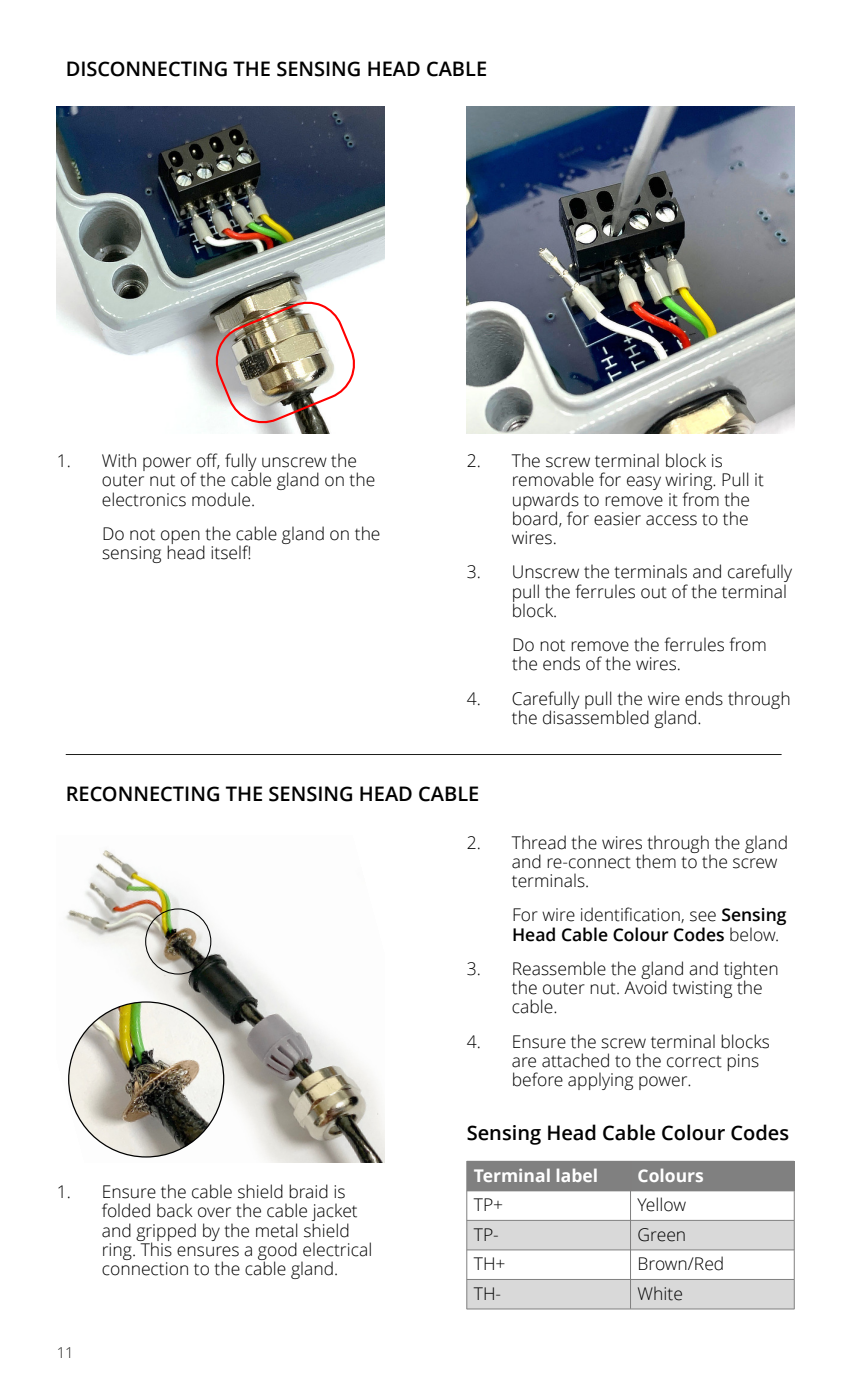
<style>
.page{position:relative;width:851px;height:1382px;background:#fff}
.page>*{position:absolute;margin:0;border:0;box-sizing:border-box;transform-origin:0 0}
.t1{font:600 20px "Open Sans";color:#000}
.t2{font:300 17.5px/19.2px "Open Sans";color:#000}
.t3{font:700 17.5px "Open Sans";color:#fff}
.t4{font:300 15px "Open Sans";color:#1d1d1b}
.s1{font-weight:600}
</style>
<div class="page">
<hr style="left:66px;top:754px;width:715px;height:1px;background:#1d1d1b">
<svg style="left:57px;top:106px;width:327px;height:327px"></svg>
<img style="left:466px;top:106px;width:328px;height:327px">
<img style="left:66px;top:850px;width:318px;height:312px">
<img style="left:213px;top:299px;width:144px;height:127px">
<div style="left:145px;top:908px;width:66px;height:67px;border:1px solid #000;border-radius:50%"></div>
<img style="left:69px;top:1002px;width:155px;height:155px;border-radius:50%">
<div style="left:466px;top:1161px;width:328px;height:30px;background:#808080"></div>
<svg style="left:466px;top:1191px;width:328px;height:117px"></svg>
<hr style="left:630px;top:1161px;width:1px;height:148px;background:#807f7f">
<hr style="left:466px;top:1220px;width:328px;height:1px;background:#808080">
<hr style="left:466px;top:1249px;width:328px;height:1px;background:#808080">
<hr style="left:466px;top:1279px;width:328px;height:1px;background:#808080">
<hr style="left:466px;top:1308px;width:328px;height:1px;background:#808080">
<p class="t1" style="left:66px;top:61px;width:423px">DISCONNECTING THE SENSING HEAD CABLE</p>
<p class="t2" style="left:102px;top:453px;width:275px;text-indent:-45px">1. With power off, fully unscrew the outer nut of the cable gland on the electronics module.</p>
<p class="t2" style="left:102px;top:526px;width:280px">Do not open the cable gland on the sensing head itself!</p>
<p class="t2" style="left:511px;top:453px;width:254px;text-indent:-45px">2. The screw terminal block is removable for easy wiring. Pull it upwards to remove it from the board, for easier access to the wires.</p>
<p class="t2" style="left:511px;top:564px;width:282px;text-indent:-45px">3. Unscrew the terminals and carefully pull the ferrules out of the terminal block.</p>
<p class="t2" style="left:512px;top:637px;width:256px">Do not remove the ferrules from the ends of the wires.</p>
<p class="t2" style="left:511px;top:690px;width:280px;text-indent:-45px">4. Carefully pull the wire ends through the disassembled gland.</p>
<p class="t1" style="left:66px;top:786px;width:415px">RECONNECTING THE SENSING HEAD CABLE</p>
<p class="t2" style="left:102px;top:1184px;width:272px;text-indent:-45px">1. Ensure the cable shield braid is folded back over the cable jacket and gripped by the metal shield ring. This ensures a good electrical connection to the cable gland.</p>
<p class="t4" style="left:57px;top:1346px;width:19px">11</p>
<p class="t2" style="left:511px;top:834px;width:278px;text-indent:-45px">2. Thread the wires through the gland and re-connect them to the screw terminals.</p>
<p class="t2" style="left:512px;top:907px;width:276px">For wire identification, see <span class="s1">Sensing<br>Head Cable Colour Codes</span> below.</p>
<p class="t2" style="left:511px;top:960px;width:268px;text-indent:-45px">3. Reassemble the gland and tighten the outer nut. Avoid twisting the cable.</p>
<p class="t2" style="left:511px;top:1033px;width:260px;text-indent:-45px">4. Ensure the screw terminal blocks are attached to the correct pins before applying power.</p>
<p class="t1" style="left:466px;top:1125px;width:324px">Sensing Head Cable Colour Codes</p>
<p class="t3" style="left:474px;top:1168px;width:126px">Terminal label</p>
<p class="t3" style="left:637px;top:1168px;width:68px">Colours</p>
<p class="t2" style="left:474px;top:1197px;width:31px">TP+</p>
<p class="t2" style="left:637px;top:1197px;width:50px">Yellow</p>
<p class="t2" style="left:474px;top:1226px;width:27px">TP-</p>
<p class="t2" style="left:637px;top:1226px;width:50px">Green</p>
<p class="t2" style="left:474px;top:1256px;width:33px">TH+</p>
<p class="t2" style="left:637px;top:1256px;width:88px">Brown/Red</p>
<p class="t2" style="left:474px;top:1286px;width:29px">TH-</p>
<p class="t2" style="left:637px;top:1286px;width:47px">White</p>
</div>
